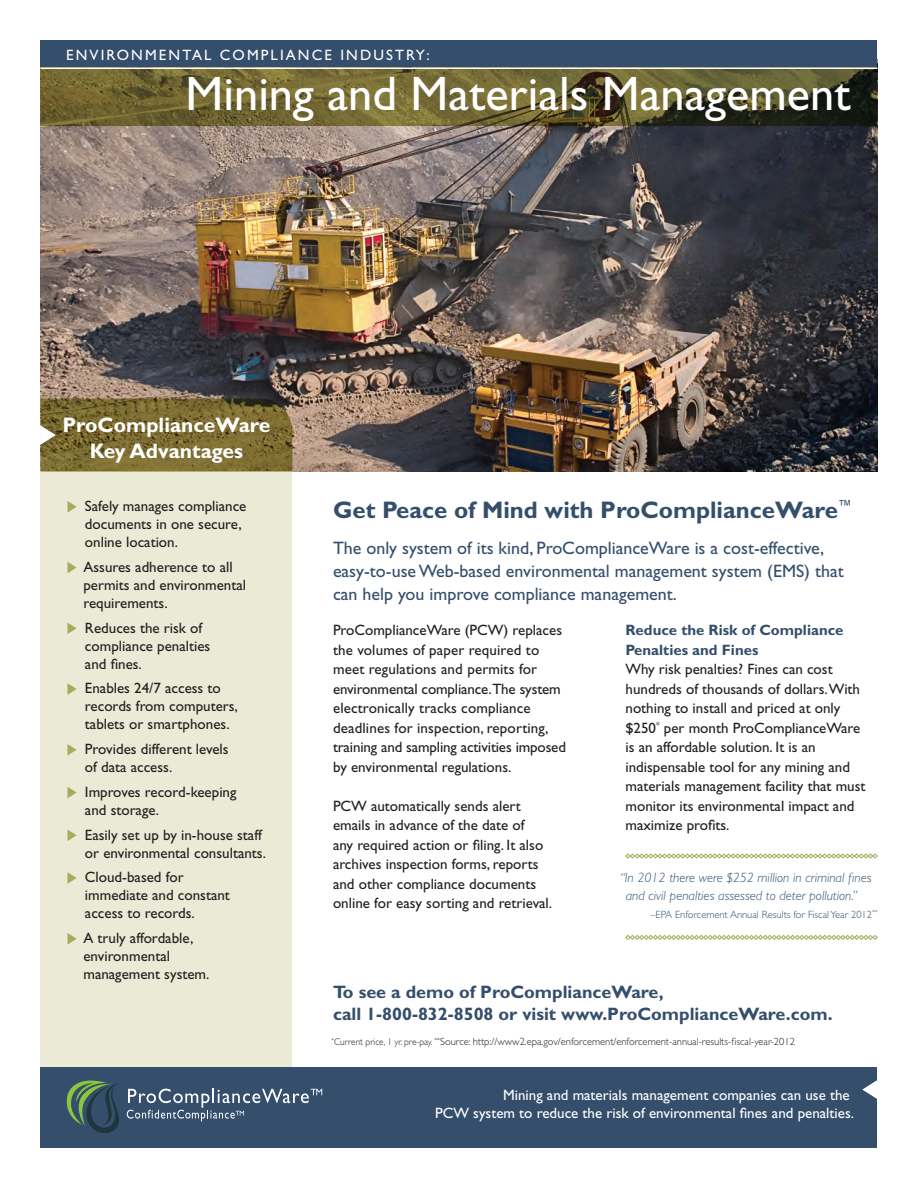
<style>
.page{position:relative;width:918px;height:1188px;background:#fff}
.page>*{position:absolute;margin:0;border:0;box-sizing:border-box;transform-origin:0 0}
.t1{font:48.45px "Gill Sans";color:#fff}
.t2{font:700 24px "Gill Sans";color:#344e6c}
.t3{font:700 21px/25.2px "Gill Sans";color:#fff;text-align:center}
.t4{font:18px/23.1px "Gill Sans";color:#344e6c}
.t5{font:700 18px/21.6px "Gill Sans";color:#344e6c}
.t6{font:15px/19.5px "Gill Sans";color:#231f20}
.t7{font:15px/18px "Gill Sans";color:#fff;text-align:right}
.t8{font:700 15px/19.5px "Gill Sans";color:#344e6c}
.t9{font:15px "Gill Sans";letter-spacing:.14em;color:#fff}
.t10{font:italic 300 13.5px/18px "Gill Sans";color:#344e6c;text-align:center}
.t11{font:300 10.5px "Gill Sans";color:#231f20}
.t12{font:300 10.5px "Gill Sans";color:#344e6c}
.s1{font-size:9.75px}
</style>
<div class="page">
<img style="left:40px;top:126px;width:838px;height:346px">
<div style="left:40px;top:472px;width:252px;height:635px;background:#eaead6"></div>
<svg style="left:40px;top:69px;width:838px;height:57px;background:#625b2e"></svg>
<div style="left:40px;top:1067px;width:838px;height:81px;background:#344e6c"></div>
<svg style="left:67px;top:1081px;width:255px;height:52px"></svg>
<svg style="left:68px;top:501px;width:9px;height:11px"></svg>
<svg style="left:68px;top:562px;width:9px;height:11px"></svg>
<svg style="left:68px;top:623px;width:9px;height:11px"></svg>
<svg style="left:68px;top:683px;width:9px;height:12px"></svg>
<svg style="left:68px;top:744px;width:9px;height:11px"></svg>
<svg style="left:68px;top:787px;width:9px;height:11px"></svg>
<svg style="left:68px;top:830px;width:9px;height:11px"></svg>
<svg style="left:68px;top:872px;width:9px;height:12px"></svg>
<svg style="left:68px;top:933px;width:9px;height:11px"></svg>
<div style="left:40px;top:40px;width:838px;height:28px;background:#344e6c"></div>
<svg style="left:40px;top:399px;width:252px;height:73px;background:#7b6b33"></svg>
<svg style="left:863px;top:1080px;width:15px;height:19px"></svg>
<svg style="left:625px;top:854px;width:253px;height:5px"></svg>
<svg style="left:625px;top:935px;width:253px;height:5px"></svg>
<p class="t9" style="left:66px;top:46px;width:365px">ENVIRONMENTAL COMPLIANCE INDUSTRY:</p>
<h1 class="t1" style="left:186px;top:66px;width:666px">Mining and Materials Management</h1>
<h3 class="t3" style="left:62px;top:413px;width:210px">ProComplianceWare<br>Key Advantages</h3>
<p class="t6" style="left:85px;top:497px;width:163px;line-height:18px">Safely manages compliance documents in one secure, online location.</p>
<p class="t6" style="left:83px;top:558px;width:164px;line-height:18px">Assures adherence to all permits and environmental requirements.</p>
<p class="t6" style="left:85px;top:619px;width:127px;line-height:18px">Reduces the risk of compliance penalties and fines.</p>
<p class="t6" style="left:85px;top:679px;width:154px;line-height:18px">Enables 24/7 access to records from computers, tablets or smartphones.</p>
<p class="t6" style="left:85px;top:740px;width:145px;line-height:18px">Provides different levels of data access.</p>
<p class="t6" style="left:85px;top:783px;width:153px;line-height:18px">Improves record-keeping and storage.</p>
<p class="t6" style="left:85px;top:826px;width:183px;line-height:18px">Easily set up by in-house staff or environmental consultants.</p>
<p class="t6" style="left:85px;top:868px;width:147px;line-height:18px">Cloud-based for immediate and constant access to records.</p>
<p class="t6" style="left:83px;top:929px;width:128px;line-height:18px">A truly affordable, environmental management system.</p>
<h2 class="t2" style="left:333px;top:495px;width:520px">Get Peace of Mind with ProComplianceWare<sup>™</sup></h2>
<p class="t4" style="left:333px;top:537px;width:512px">The only system of its kind, ProComplianceWare is a cost-effective, easy-to-use Web-based environmental management system (EMS) that can help you improve compliance management.</p>
<p class="t6" style="left:333px;top:620px;width:235px">ProComplianceWare (PCW) replaces the volumes of paper required to meet regulations and permits for environmental compliance.The system electronically tracks compliance deadlines for inspection, reporting, training and sampling activities imposed by environmental regulations.</p>
<p class="t6" style="left:333px;top:796px;width:221px">PCW automatically sends alert emails in advance of the date of<br>any required action or filing. It also archives inspection forms, reports and other compliance documents online for easy sorting and retrieval.</p>
<p class="t8" style="left:626px;top:621px;width:220px">Reduce the Risk of Compliance<br>Penalties and Fines</p>
<p class="t6" style="left:626px;top:660px;width:241px">Why risk penalties? Fines can cost hundreds of thousands of dollars.With nothing to install and priced at only $250<sup>*</sup> per month ProComplianceWare is an affordable solution. It is an indispensable tool for any mining and materials management facility that must monitor its environmental impact and maximize profits.</p>
<p class="t10" style="left:620px;top:869px;width:253px">“In 2012 there were $252 million in criminal fines and civil penalties assessed to deter pollution.”</p>
<p class="t12" style="left:650px;top:908px;width:229px">–EPA Enforcement Annual Results for Fiscal Year 2012<sup>**</sup></p>
<p class="t5" style="left:333px;top:981px;width:501px">To see a demo of ProComplianceWare,<br>call 1-800-832-8508 or visit www.ProComplianceWare.com.</p>
<p class="t11" style="left:332px;top:1036px;width:465px"><sup>*</sup><span class="s1">Current price, 1 yr. pre-pay.</span> <sup>**</sup>Source: http://www2.epa.gov/enforcement/enforcement-annual-results-fiscal-year-2012</p>
<p class="t7" style="left:435px;top:1086px;width:420px">Mining and materials management companies can use the<br>PCW system to reduce the risk of environmental fines and penalties.</p>
</div>
